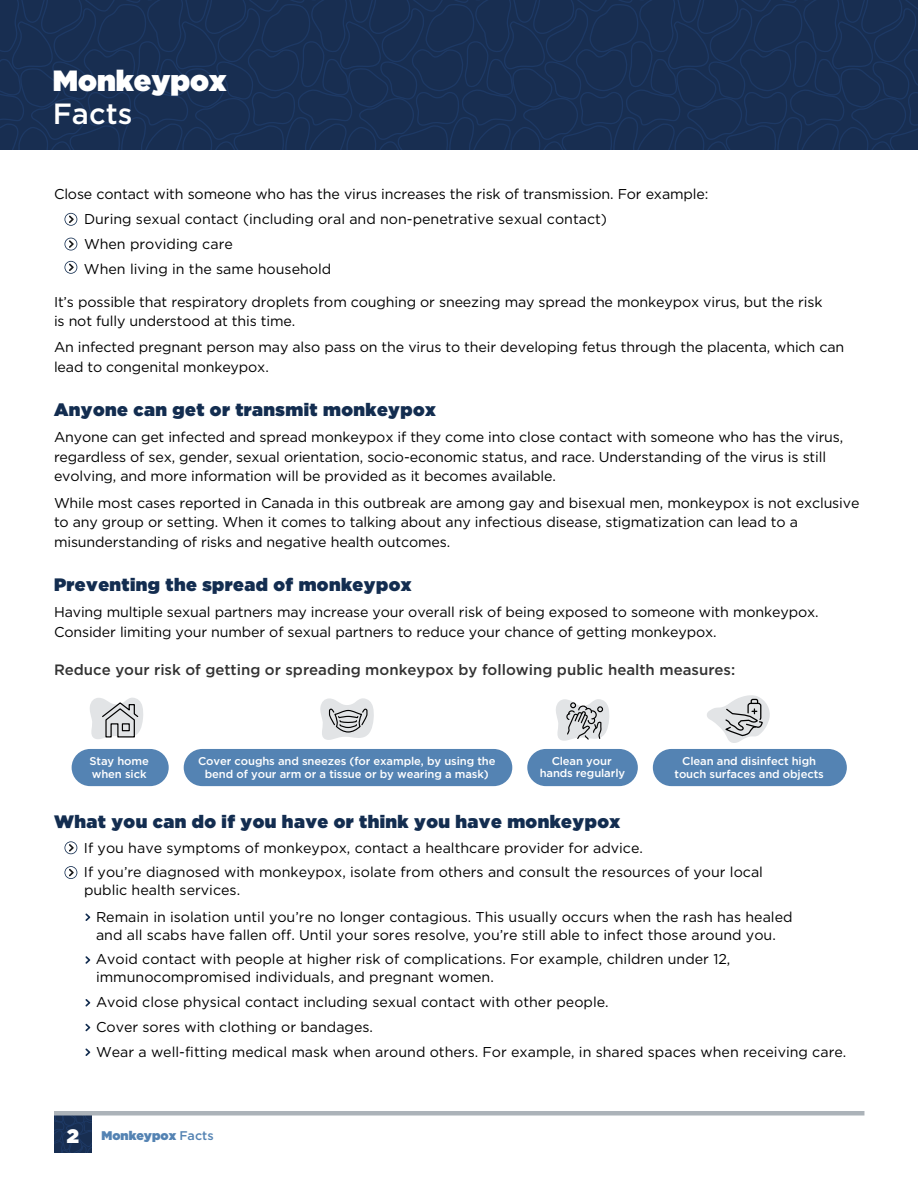
<style>
.page{position:relative;width:918px;height:1188px;background:#fff}
.page>*{position:absolute;margin:0;border:0;box-sizing:border-box;transform-origin:0 0}
.t1{font:900 29.25px/33.5px "Gotham HTF";color:#fff}
.Heading_3{font:900 18px "Gotham HTF";letter-spacing:.025em;color:#132d50}
.Bold{font:500 15px "Gotham HTF";color:#333}
.Body_Last{font:14.25px/19.5px "Gotham HTF";letter-spacing:-.01em;color:#000}
.Sub_Bullets{font:14.25px/18px "Gotham HTF";color:#000}
.Body{font:14.25px/19.5px "Gotham HTF";letter-spacing:-.01em;color:#000}
.Bullets{font:14.25px/18px "Gotham HTF";color:#000}
.Bullets_Last{font:14.25px "Gotham HTF";color:#000}
.t2{font:900 12.6px "Gotham HTF";color:#5483b3}
.Icon_Labels{font:500 11.25px/12.8px "Gotham HTF";letter-spacing:-.01em;color:#fff;text-align:center}
.s1{font-weight:500}
.s2{font-size:19.5px;color:#fff}
</style>
<div class="page">
<svg style="left:54px;top:1116px;width:38px;height:37px"></svg>
<div style="left:54px;top:1111px;width:810px;height:5px;background:#acb3b9"></div>
<svg style="left:0;top:0;width:918px;height:149px;background:#182f52"></svg>
<svg style="left:65px;top:213px;width:12px;height:13px"></svg>
<svg style="left:65px;top:238px;width:12px;height:12px"></svg>
<svg style="left:65px;top:261px;width:12px;height:13px"></svg>
<div style="left:72px;top:749px;width:97px;height:37px;background:#5483b3;border-radius:19px"></div>
<div style="left:184px;top:749px;width:328px;height:37px;background:#5483b3;border-radius:19px"></div>
<div style="left:527px;top:749px;width:111px;height:37px;background:#5483b3;border-radius:19px"></div>
<div style="left:653px;top:749px;width:194px;height:37px;background:#5483b3;border-radius:19px"></div>
<svg style="left:90px;top:698px;width:53px;height:41px;background:#cecfd1"></svg>
<div style="left:122px;top:723px;width:8px;height:8px;border:1px solid #000"></div>
<svg style="left:320px;top:698px;width:54px;height:42px"></svg>
<svg style="left:556px;top:699px;width:54px;height:42px"></svg>
<svg style="left:707px;top:695px;width:63px;height:48px"></svg>
<svg style="left:65px;top:841px;width:12px;height:13px"></svg>
<svg style="left:65px;top:866px;width:12px;height:13px"></svg>
<svg style="left:85px;top:913px;width:5px;height:8px"></svg>
<svg style="left:85px;top:956px;width:5px;height:8px"></svg>
<svg style="left:85px;top:999px;width:5px;height:7px"></svg>
<svg style="left:85px;top:1024px;width:5px;height:7px"></svg>
<svg style="left:85px;top:1048px;width:5px;height:8px"></svg>
<p class="t1" style="left:53px;top:63px;width:175px">Monkeypox<br><span class="s1">Facts</span></p>
<p class="Body" style="left:54px;top:184px;width:656px">Close contact with someone who has the virus increases the risk of transmission. For example:</p>
<p class="Bullets" style="left:84px;top:210px;width:525px">During sexual contact (including oral and non-penetrative sexual contact)</p>
<p class="Bullets" style="left:84px;top:235px;width:150px">When providing care</p>
<p class="Bullets_Last" style="left:84px;top:261px;width:249px">When living in the same household</p>
<p class="Body" style="left:54px;top:292px;width:770px">It’s possible that respiratory droplets from coughing or sneezing may spread the monkeypox virus, but the risk is not fully understood at this time.</p>
<p class="Body_Last" style="left:54px;top:337px;width:792px">An infected pregnant person may also pass on the virus to their developing fetus through the placenta, which can lead to congenital monkeypox.</p>
<p class="Heading_3" style="left:54px;top:399px;width:383px">Anyone can get or transmit monkeypox</p>
<p class="Body" style="left:54px;top:427px;width:791px">Anyone can get infected and spread monkeypox if they come into close contact with someone who has the virus, regardless of sex, gender, sexual orientation, socio-economic status, and race. Understanding of the virus is still evolving, and more information will be provided as it becomes available.</p>
<p class="Body_Last" style="left:54px;top:493px;width:807px">While most cases reported in Canada in this outbreak are among gay and bisexual men, monkeypox is not exclusive to any group or setting. When it comes to talking about any infectious disease, stigmatization can lead to a misunderstanding of risks and negative health outcomes.</p>
<p class="Heading_3" style="left:54px;top:574px;width:359px">Preventing the spread of monkeypox</p>
<p class="Body_Last" style="left:54px;top:602px;width:766px">Having multiple sexual partners may increase your overall risk of being exposed to someone with monkeypox.<br>Consider limiting your number of sexual partners to reduce your chance of getting monkeypox.</p>
<p class="Bold" style="left:54px;top:661px;width:683px">Reduce your risk of getting or spreading monkeypox by following public health measures:</p>
<p class="Icon_Labels" style="left:90px;top:755px;width:61px;text-align:left">Stay home when sick</p>
<p class="Icon_Labels" style="left:198px;top:755px;width:299px">Cover coughs and sneezes (for example, by using the bend of your arm or a tissue or by wearing a mask)</p>
<p class="Icon_Labels" style="left:540px;top:754px;width:87px">Clean your hands regularly</p>
<p class="Icon_Labels" style="left:675px;top:755px;width:151px">Clean and disinfect high touch surfaces and objects</p>
<p class="Heading_3" style="left:54px;top:811px;width:568px">What you can do if you have or think you have monkeypox</p>
<p class="Bullets" style="left:84px;top:838px;width:560px">If you have symptoms of monkeypox, contact a healthcare provider for advice.</p>
<p class="Bullets" style="left:84px;top:863px;width:681px">If you’re diagnosed with monkeypox, isolate from others and consult the resources of your local public health services.</p>
<p class="Sub_Bullets" style="left:96px;top:907px;width:698px">Remain in isolation until you’re no longer contagious. This usually occurs when the rash has healed and all scabs have fallen off. Until your sores resolve, you’re still able to infect those around you.</p>
<p class="Sub_Bullets" style="left:96px;top:949px;width:636px">Avoid contact with people at higher risk of complications. For example, children under 12, immunocompromised individuals, and pregnant women.</p>
<p class="Sub_Bullets" style="left:96px;top:993px;width:514px">Avoid close physical contact including sexual contact with other people.</p>
<p class="Sub_Bullets" style="left:96px;top:1018px;width:279px">Cover sores with clothing or bandages.</p>
<p class="Sub_Bullets" style="left:96px;top:1042px;width:752px">Wear a well-fitting medical mask when around others. For example, in shared spaces when receiving care.</p>
<p class="t2" style="left:67px;top:1128px;width:148px"><span class="s2">2</span> Monkeypox <span class="s1">Facts</span></p>
</div>
